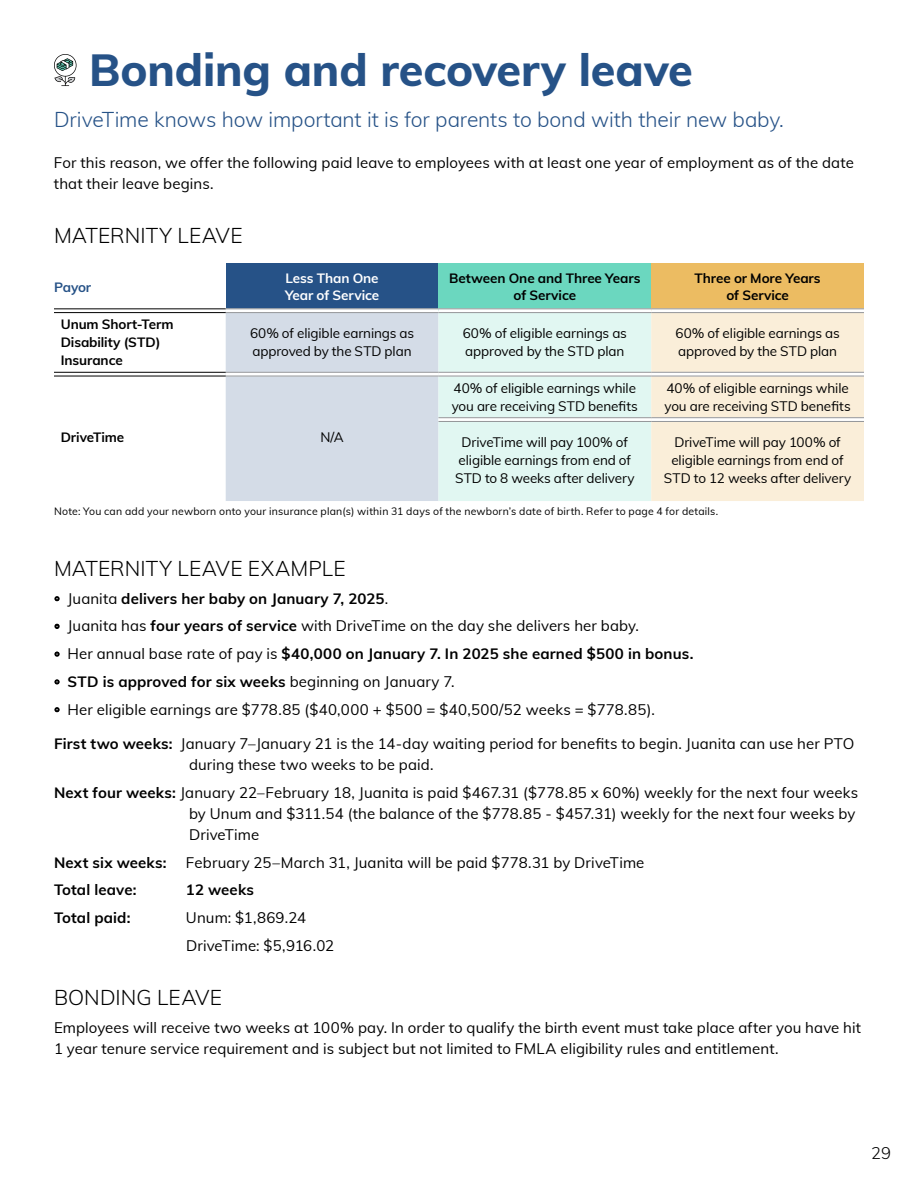
<style>
.page{position:relative;width:918px;height:1188px;background:#fff}
.page>*{position:absolute;margin:0;border:0;box-sizing:border-box;transform-origin:0 0}
.t1{font:800 45px "Muli";letter-spacing:-.005em;color:#265287}
.t2{font:300 21px "Muli";letter-spacing:-.005em;color:#265287}
.t3{font:300 21px "Muli";letter-spacing:.005em;color:#000}
.t4{font:300 16.5px "Muli";color:#000}
.t5{font:15px/21px "Muli";letter-spacing:.005em;color:#000}
.t6{font:700 15px "Muli";letter-spacing:.01em;color:#000}
.t7{font:13.5px/18px "Muli";letter-spacing:-.01em;color:#000}
.t8{font:700 13.5px/16.5px "Muli";letter-spacing:-.005em;color:#000;text-align:center}
.t9{font:700 13.5px/16.5px "Muli";letter-spacing:-.01em;color:#fff}
.t10{font:700 13.5px "Muli";letter-spacing:-.015em;color:#265287}
.t11{font:10.5px "Muli";letter-spacing:.02em;color:#000}
.s1{font-family:"Lato";font-weight:400}
.s2{font-weight:400}
.s3{font-family:"Lato"}
.s4{font-weight:700}
</style>
<div class="page">
<svg style="left:54px;top:54px;width:23px;height:32px"></svg>
<div style="left:226px;top:263px;width:212px;height:48px;background:#265287"></div>
<div style="left:438px;top:263px;width:213px;height:48px;background:#6bd7bf"></div>
<div style="left:651px;top:263px;width:213px;height:48px;background:#ecbc62"></div>
<svg style="left:226px;top:313px;width:638px;height:188px;background:#e4eae5"></svg>
<svg style="left:226px;top:309px;width:212px;height:2px"></svg>
<svg style="left:438px;top:309px;width:213px;height:2px"></svg>
<svg style="left:651px;top:309px;width:213px;height:2px"></svg>
<svg style="left:226px;top:373px;width:212px;height:3px"></svg>
<svg style="left:438px;top:373px;width:213px;height:3px"></svg>
<svg style="left:651px;top:373px;width:213px;height:3px"></svg>
<svg style="left:438px;top:418px;width:213px;height:3px"></svg>
<svg style="left:651px;top:418px;width:213px;height:3px"></svg>
<hr style="left:226px;top:308px;width:212px;height:1px;background:#939598">
<hr style="left:226px;top:312px;width:212px;height:1px;background:#939598">
<hr style="left:438px;top:308px;width:213px;height:1px;background:#939598">
<hr style="left:438px;top:312px;width:213px;height:1px;background:#939598">
<hr style="left:651px;top:308px;width:213px;height:1px;background:#939598">
<hr style="left:651px;top:312px;width:213px;height:1px;background:#939598">
<hr style="left:226px;top:372px;width:212px;height:1px;background:#939598">
<hr style="left:226px;top:376px;width:212px;height:1px;background:#939598">
<hr style="left:438px;top:372px;width:213px;height:1px;background:#939598">
<hr style="left:438px;top:376px;width:213px;height:1px;background:#939598">
<hr style="left:651px;top:372px;width:213px;height:1px;background:#939598">
<hr style="left:651px;top:376px;width:213px;height:1px;background:#939598">
<hr style="left:438px;top:417px;width:213px;height:1px;background:#939598">
<hr style="left:438px;top:421px;width:213px;height:1px;background:#939598">
<hr style="left:651px;top:417px;width:213px;height:1px;background:#939598">
<hr style="left:651px;top:421px;width:213px;height:1px;background:#939598">
<hr style="left:54px;top:308px;width:172px;height:1px;background:#000">
<hr style="left:54px;top:312px;width:172px;height:1px;background:#000">
<hr style="left:54px;top:372px;width:172px;height:1px;background:#000">
<hr style="left:54px;top:376px;width:172px;height:1px;background:#000">
<h2 class="t1" style="left:89px;top:37px;width:605px">Bonding and recovery leave</h2>
<p class="t2" style="left:54px;top:104px;width:731px">DriveTime knows how important it is for parents to bond with their new baby.</p>
<p class="t5" style="left:54px;top:151px;width:801px">For this reason, we offer the following paid leave to employees with at least one year of employment as of the date that their leave begins.</p>
<h3 class="t3" style="left:54px;top:220px;width:190px">MATERNITY LEAVE</h3>
<p class="t10" style="left:54px;top:277px;width:39px">Payor</p>
<p class="t9" style="left:285px;top:270px;width:96px">Less Than One<br>Year of Service</p>
<p class="t8" style="left:449px;top:270px;width:193px">Between One and Three Years of Service</p>
<p class="t8" style="left:694px;top:270px;width:128px">Three or More Years of Service</p>
<p class="t8" style="left:61px;top:315px;width:114px;line-height:18px;text-align:left">Unum Short-Term<br>Disability (STD)<br>Insurance</p>
<p class="t7" style="left:250px;top:324px;width:166px">60% of eligible earnings as approved by the STD plan</p>
<p class="t7" style="left:463px;top:324px;width:166px">60% of eligible earnings as approved by the STD plan</p>
<p class="t7" style="left:676px;top:324px;width:166px">60% of eligible earnings as approved by the STD plan</p>
<p class="t7" style="left:452px;top:378px;width:188px">40% of eligible earnings while you are receiving STD benefits</p>
<p class="t7" style="left:665px;top:378px;width:188px">40% of eligible earnings while you are receiving STD benefits</p>
<p class="t7" style="left:455px;top:433px;width:181px;text-align:center">DriveTime will pay 100% of eligible earnings from end of<br>STD to 8 weeks after delivery</p>
<p class="t7" style="left:664px;top:433px;width:189px;text-align:center">DriveTime will pay 100% of eligible earnings from end of<br>STD to 12 weeks after delivery</p>
<p class="t11" style="left:54px;top:504px;width:666px">Note: You can add your newborn onto your insurance plan(s) within 31 days of the newborn’s date of birth. Refer to page 4 for details.</p>
<p class="t8" style="left:61px;top:429px;width:65px">DriveTime</p>
<p class="t7" style="left:320px;top:428px;width:25px">N/A</p>
<h3 class="t3" style="left:54px;top:553px;width:293px">MATERNITY LEAVE EXAMPLE</h3>
<p class="t6" style="left:54px;top:587px;width:336px"><span class="s1">◦</span> <span class="s2">Juanita</span> delivers her baby on January 7, 2025<span class="s2">.</span></p>
<p class="t5" style="left:54px;top:615px;width:586px"><span class="s3">◦</span> Juanita has <span class="s4">four years of service</span> with DriveTime on the day she delivers her baby.</p>
<p class="t6" style="left:54px;top:643px;width:641px"><span class="s1">◦</span> <span class="s2">Her annual base rate of pay is</span> $40,000 on January 7. In 2025 she earned $500 in bonus.</p>
<p class="t6" style="left:54px;top:671px;width:402px"><span class="s1">◦</span> STD is approved for six weeks <span class="s2">beginning on January 7.</span></p>
<p class="t5" style="left:54px;top:698px;width:602px"><span class="s3">◦</span> Her eligible earnings are $778.85 ($40,000 + $500 = $40,500/52 weeks = $778.85).</p>
<p class="t5" style="left:189px;top:733px;width:667px;text-indent:-135px"><span class="s4">First two weeks:</span> January 7–January 21 is the 14-day waiting period for benefits to begin. Juanita can use her PTO during these two weeks to be paid.</p>
<p class="t5" style="left:189px;top:781px;width:671px;text-indent:-135px"><span class="s4">Next four weeks:</span> January 22–February 18, Juanita is paid $467.31 ($778.85 x 60%) weekly for the next four weeks by Unum and $311.54 (the balance of the $778.85 - $457.31) weekly for the next four weeks by<br>DriveTime</p>
<p class="t6" style="left:54px;top:851px;width:114px">Next six weeks:</p>
<p class="t5" style="left:186px;top:851px;width:460px">February 25–March 31, Juanita will be paid $778.31 by DriveTime</p>
<p class="t6" style="left:54px;top:879px;width:84px">Total leave:</p>
<p class="t6" style="left:186px;top:879px;width:70px">12 weeks</p>
<p class="t6" style="left:54px;top:907px;width:78px">Total paid:</p>
<p class="t5" style="left:186px;top:907px;width:122px">Unum: $1,869.24</p>
<p class="t5" style="left:186px;top:934px;width:150px">DriveTime: $5,916.02</p>
<h3 class="t3" style="left:54px;top:982px;width:170px">BONDING LEAVE</h3>
<p class="t5" style="left:54px;top:1016px;width:809px">Employees will receive two weeks at 100% pay. In order to qualify the birth event must take place after you have hit<br>1 year tenure service requirement and is subject but not limited to FMLA eligibility rules and entitlement.</p>
<p class="t4" style="left:871px;top:1142px;width:21px">29</p>
</div>
